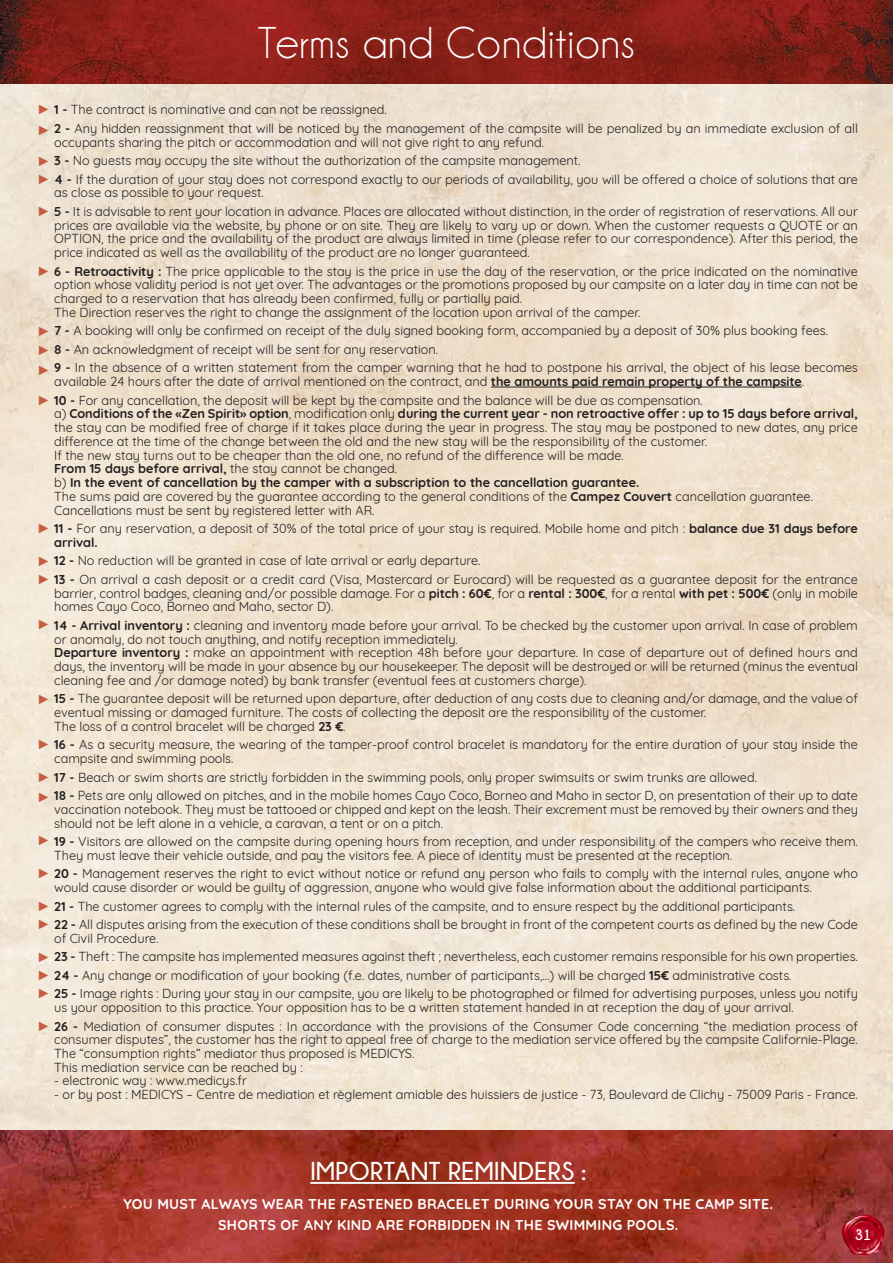
<style>
.page{position:relative;width:893px;height:1263px;background:#fff}
.page>*{position:absolute;margin:0;border:0;box-sizing:border-box;transform-origin:0 0}
.t1{font:45px "Champagne&Limousines";letter-spacing:.02em;color:#fff}
.t2{font:700 25.8px "Champagne&Limousines";letter-spacing:.02em;color:#fff}
.t3{font:700 15px "Champagne&Limousines";color:#fff}
.t4{font:700 14.25px/21px "Quicksand";letter-spacing:.02em;color:#fff;text-align:center}
.t5{font:13.5px/19.5px "Arial";color:#c55e41}
.t6{font:12.75px/13.8px "Quicksand";letter-spacing:-.005em;color:#231f20}
.s1{font-family:"Arial";font-size:13.5px;color:#c55e41}
.s2{font-weight:700}
</style>
<div class="page">
<img style="left:0;top:0;width:893px;height:1131px">
<img style="left:0;top:1131px;width:893px;height:132px">
<img style="left:842px;top:1214px;width:43px;height:41px">
<hr style="left:310px;top:1182px;width:265px;height:2px;background:#fff">
<hr style="left:491px;top:387px;width:311px;height:1px;background:#231f20">
<h1 class="t1" style="left:258px;top:21px;width:379px">Terms and Conditions</h1>
<p class="t6" style="left:54px;top:99px;width:805px;line-height:18.5px;text-indent:-17px"><span class="s1">►</span> <span class="s2">1 -</span> The contract is nominative and can not be reassigned.<br><span class="s2">2 -</span> Any hidden reassignment that will be noticed by the management of the campsite will be penalized by an immediate exclusion of all</p>
<p class="t6" style="left:37px;top:131px;width:822px;line-height:18.5px;text-indent:17px">occupants sharing the pitch or accommodation and will not give right to any refund.<br><span class="s1">►</span> <span class="s2">3 -</span> No guests may occupy the site without the authorization of the campsite management.<br><span class="s1">►</span> <span class="s2">4 -</span> If the duration of your stay does not correspond exactly to our periods of availability, you will be offered a choice of solutions that are</p>
<p class="t6" style="left:37px;top:182px;width:822px;line-height:18.5px;text-indent:17px">as close as possible to your request.<br><span class="s1">►</span> <span class="s2">5 -</span> It is advisable to rent your location in advance. Places are allocated without distinction, in the order of registration of reservations. All our</p>
<p class="t6" style="left:54px;top:217px;width:805px;text-align:justify">prices are available via the website, by phone or on site. They are likely to vary up or down. When the customer requests a QUOTE or an OPTION, the price and the availability of the product are always limited in time (please refer to our correspondence). After this period, the price indicated as well as the availability of the product are no longer guaranteed.</p>
<p class="t6" style="left:54px;top:263px;width:805px;text-indent:-17px"><span class="s1">►</span> <span class="s2">6 - Retroactivity :</span> The price applicable to the stay is the price in use the day of the reservation, or the price indicated on the nominative option whose validity period is not yet over. The advantages or the promotions proposed by our campsite on a later day in time can not be charged to a reservation that has already been confirmed, fully or partially paid.<br>The Direction reserves the right to change the assignment of the location upon arrival of the camper.</p>
<p class="t6" style="left:54px;top:320px;width:805px;line-height:18.5px;text-indent:-17px"><span class="s1">►</span> <span class="s2">7 -</span> A booking will only be confirmed on receipt of the duly signed booking form, accompanied by a deposit of 30% plus booking fees.<br><span class="s2">8 -</span> An acknowledgment of receipt will be sent for any reservation.<br><span class="s2">9 -</span> In the absence of a written statement from the camper warning that he had to postpone his arrival, the object of his lease becomes</p>
<p class="t6" style="left:37px;top:371px;width:769px;line-height:18.5px;text-indent:17px">available 24 hours after the date of arrival mentioned on the contract, and <span class="s2">the amounts paid remain property of the campsite</span>. <span class="s1">►</span> <span class="s2">10 -</span> For any cancellation, the deposit will be kept by the campsite and the balance will be due as compensation.</p>
<p class="t6" style="left:54px;top:406px;width:805px">a) <span class="s2">Conditions of the «Zen Spirit» option</span>, modification only <span class="s2">during the current year - non retroactive offer : up to 15 days before arrival, </span>the stay can be modified free of charge if it takes place during the year in progress. The stay may be postponed to new dates, any price difference at the time of the change between the old and the new stay will be the responsibility of the customer.<br>If the new stay turns out to be cheaper than the old one, no refund of the difference will be made.<br><span class="s2">From 15 days before arrival,</span> the stay cannot be changed.<br>b) <span class="s2">In the event of cancellation by the camper with a subscription to the cancellation guarantee.<br></span>The sums paid are covered by the guarantee according to the general conditions of the <span class="s2">Campez Couvert</span> cancellation guarantee.<br>Cancellations must be sent by registered letter with AR.</p>
<p class="t6" style="left:54px;top:520px;width:805px;text-indent:-17px"><span class="s1">►</span> <span class="s2">11 -</span> For any reservation, a deposit of 30% of the total price of your stay is required. Mobile home and pitch : <span class="s2">balance due 31 days before arrival.</span></p>
<p class="t6" style="left:37px;top:550px;width:822px;line-height:18.5px"><span class="s1">►</span> <span class="s2">12 -</span> No reduction will be granted in case of late arrival or early departure.<br><span class="s1">►</span> <span class="s2">13 -</span> On arrival a cash deposit or a credit card (Visa, Mastercard or Eurocard) will be requested as a guarantee deposit for the entrance</p>
<p class="t6" style="left:54px;top:585px;width:805px">barrier, control badges, cleaning and/or possible damage. For a <span class="s2">pitch : 60€</span>, for a <span class="s2">rental : 300€</span>, for a rental <span class="s2">with pet : 500€</span> (only in mobile homes Cayo Coco, Borneo and Maho, sector D).</p>
<p class="t6" style="left:54px;top:617px;width:805px;text-indent:-17px"><span class="s1">►</span> <span class="s2">14 - Arrival inventory :</span> cleaning and inventory made before your arrival. To be checked by the customer upon arrival. In case of problem or anomaly, do not touch anything, and notify reception immediately.<br><span class="s2">Departure inventory :</span> make an appointment with reception 48h before your departure. In case of departure out of defined hours and days, the inventory will be made in your absence by our housekeeper. The deposit will be destroyed or will be returned (minus the eventual cleaning fee and /or damage noted) by bank transfer (eventual fees at customers charge).</p>
<p class="t6" style="left:54px;top:690px;width:805px;text-indent:-17px"><span class="s1">►</span> <span class="s2">15 -</span> The guarantee deposit will be returned upon departure, after deduction of any costs due to cleaning and/or damage, and the value of eventual missing or damaged furniture. The costs of collecting the deposit are the responsibility of the customer.<br>The loss of a control bracelet will be charged <span class="s2">23 €</span>.</p>
<p class="t6" style="left:54px;top:736px;width:805px;text-indent:-17px"><span class="s1">►</span> <span class="s2">16 -</span> As a security measure, the wearing of the tamper-proof control bracelet is mandatory for the entire duration of your stay inside the campsite and swimming pools.</p>
<p class="t6" style="left:54px;top:766px;width:805px;line-height:18.5px;text-indent:-17px"><span class="s1">►</span> <span class="s2">17 -</span> Beach or swim shorts are strictly forbidden in the swimming pools, only proper swimsuits or swim trunks are allowed.<br><span class="s2">18 -</span> Pets are only allowed on pitches, and in the mobile homes Cayo Coco, Borneo and Maho in sector D, on presentation of their up to date</p>
<p class="t6" style="left:54px;top:801px;width:805px">vaccination notebook. They must be tattooed or chipped and kept on the leash. Their excrement must be removed by their owners and they should not be left alone in a vehicle, a caravan, a tent or on a pitch.</p>
<p class="t6" style="left:54px;top:833px;width:805px;text-indent:-17px"><span class="s1">►</span> <span class="s2">19 -</span> Visitors are allowed on the campsite during opening hours from reception, and under responsibility of the campers who receive them.<br>They must leave their vehicle outside, and pay the visitors fee. A piece of identity must be presented at the reception.</p>
<p class="t6" style="left:54px;top:865px;width:805px;text-indent:-17px"><span class="s1">►</span> <span class="s2">20 -</span> Management reserves the right to evict without notice or refund any person who fails to comply with the internal rules, anyone who would cause disorder or would be guilty of aggression, anyone who would give false information about the additional participants.</p>
<p class="t6" style="left:37px;top:895px;width:822px;line-height:18.5px"><span class="s1">►</span> <span class="s2">21 -</span> The customer agrees to comply with the internal rules of the campsite, and to ensure respect by the additional participants.<br><span class="s1">►</span> <span class="s2">22 -</span> All disputes arising from the execution of these conditions shall be brought in front of the competent courts as defined by the new Code</p>
<p class="t6" style="left:37px;top:928px;width:822px;line-height:18.5px;text-indent:17px">of Civil Procedure.<br><span class="s1">►</span> <span class="s2">23 -</span> Theft : The campsite has implemented measures against theft ; nevertheless, each customer remains responsible for his own properties. <span class="s1">►</span> <span class="s2">24 -</span> Any change or modification of your booking (f.e. dates, number of participants,…) will be charged <span class="s2">15€</span> administrative costs.<br><span class="s1">►</span> <span class="s2">25 -</span> Image rights : During your stay in our campsite, you are likely to be photographed or filmed for advertising purposes, unless you notify</p>
<p class="t6" style="left:37px;top:997px;width:822px;line-height:18.5px;text-indent:17px">us your opposition to this practice. Your opposition has to be a written statement handed in at reception the day of your arrival.<br><span class="s1">►</span> <span class="s2">26 -</span> Mediation of consumer disputes : In accordance with the provisions of the Consumer Code concerning “the mediation process of</p>
<p class="t6" style="left:54px;top:1031px;width:805px">consumer disputes”, the customer has the right to appeal free of charge to the mediation service offered by the campsite Californie-Plage.<br>The “consumption rights” mediator thus proposed is MEDICYS.<br>This mediation service can be reached by :</p>
<p class="t6" style="left:54px;top:1073px;width:194px">- electronic way : www.medicys.fr</p>
<p class="t6" style="left:54px;top:1086px;width:805px">- or by post : MEDICYS – Centre de mediation et règlement amiable des huissiers de justice - 73, Boulevard de Clichy - 75009 Paris - France.</p>
<p class="t5" style="left:37px;top:120px;width:15px">►</p>
<p class="t5" style="left:37px;top:341px;width:15px">► ►</p>
<p class="t5" style="left:37px;top:787px;width:15px">►</p>
<h2 class="t2" style="left:310px;top:1157px;width:277px">IMPORTANT REMINDERS :</h2>
<p class="t4" style="left:123px;top:1192px;width:651px">YOU MUST ALWAYS WEAR THE FASTENED BRACELET DURING YOUR STAY ON THE CAMP SITE.<br>SHORTS OF ANY KIND ARE FORBIDDEN IN THE SWIMMING POOLS.</p>
<p class="t3" style="left:855px;top:1227px;width:18px">31</p>
</div>
